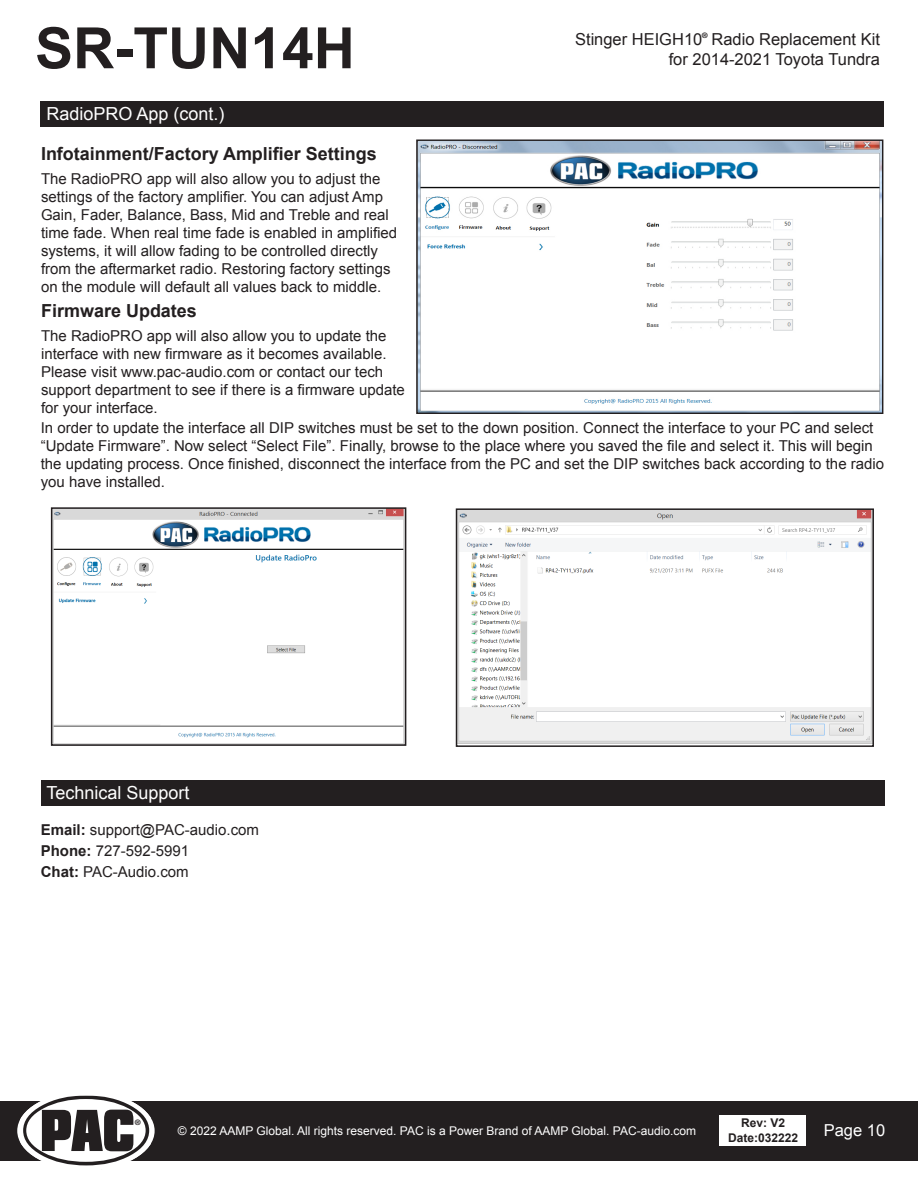
<style>
.page{position:relative;width:918px;height:1188px;background:#fff}
.page>*{position:absolute;margin:0;border:0;box-sizing:border-box;transform-origin:0 0}
.t1{font:700 57px "Arial";color:#231f20}
.numbers{font:700 18px "Arial";color:#231f20}
.t2{font:18px "Arial";color:#fff}
.t3{font:16.5px "Arial";color:#231f20}
.t4{font:16.5px "Arial";color:#fff}
.numbers-2{font:15px/18px "Arial";color:#231f20}
.t5{font:12px "Arial";color:#fff}
.t6{font:700 12px/14.4px "Arial";color:#231f20;text-align:center}
.t7{font:700 7.5px "Helvetica Neue";color:#231f20}
.s1{font-weight:700}
</style>
<div class="page">
<div style="left:0;top:1101px;width:918px;height:60px;background:#231f20"></div>
<svg style="left:21px;top:1095px;width:130px;height:71px"></svg>
<div style="left:720px;top:1116px;width:86px;height:30px;background:#fff"></div>
<img style="left:418px;top:142px;width:463px;height:270px">
<div style="left:416px;top:140px;width:467px;height:274px;border:1px solid #231f20"></div>
<div style="left:41px;top:102px;width:843px;height:25px;background:#231f20"></div>
<img style="left:54px;top:510px;width:349px;height:228px">
<div style="left:51px;top:507px;width:355px;height:239px;border:2px solid #231f20"></div>
<img style="left:459px;top:511px;width:412px;height:233px">
<div style="left:456px;top:508px;width:418px;height:239px;border:2px solid #231f20"></div>
<div style="left:41px;top:780px;width:843px;height:26px;background:#231f20"></div>
<h1 class="t1" style="left:35px;top:10px;width:321px">SR-TUN14H</h1>
<p class="t2" style="left:46px;top:102px;width:180px">RadioPRO App (cont.)</p>
<p class="numbers" style="left:41px;top:141px;width:337px">Infotainment/Factory Amplifier Settings</p>
<p class="numbers-2" style="left:41px;top:170px;width:358px">The RadioPRO app will also allow you to adjust the settings of the factory amplifier. You can adjust Amp Gain, Fader, Balance, Bass, Mid and Treble and real time fade. When real time fade is enabled in amplified systems, it will allow fading to be controlled directly from the aftermarket radio. Restoring factory settings on the module will default all values back to middle.</p>
<p class="t7" style="left:702px;top:30px;width:7px">®</p>
<p class="t3" style="left:575px;top:28px;width:306px">Stinger HEIGH10 Radio Replacement Kit</p>
<p class="t3" style="left:669px;top:48px;width:213px">for 2014-2021 Toyota Tundra</p>
<p class="numbers" style="left:41px;top:298px;width:157px">Firmware Updates</p>
<p class="numbers-2" style="left:41px;top:327px;width:365px">The RadioPRO app will also allow you to update the interface with new firmware as it becomes available.<br>Please visit www.pac-audio.com or contact our tech support department to see if there is a firmware update for your interface.</p>
<p class="numbers-2" style="left:41px;top:419px;width:845px">In order to update the interface all DIP switches must be set to the down position. Connect the interface to your PC and select “Update Firmware”. Now select “Select File”. Finally, browse to the place where you saved the file and select it. This will begin the updating process. Once finished, disconnect the interface from the PC and set the DIP switches back according to the radio you have installed.</p>
<p class="t2" style="left:46px;top:781px;width:145px">Technical Support</p>
<p class="numbers-2" style="left:41px;top:821px;width:220px"><span class="s1">Email:</span> support@PAC-audio.com</p>
<p class="numbers-2" style="left:41px;top:842px;width:150px"><span class="s1">Phone:</span> 727-592-5991</p>
<p class="numbers-2" style="left:41px;top:863px;width:150px"><span class="s1">Chat:</span> PAC-Audio.com</p>
<p class="t7" style="left:135px;top:1117px;width:7px">®</p>
<p class="t6" style="left:728px;top:1116px;width:72px">Rev: V2<br>Date:032222</p>
<p class="t5" style="left:178px;top:1123px;width:520px">© 2022 AAMP Global. All rights reserved. PAC is a Power Brand of AAMP Global. PAC-audio.com</p>
<p class="t4" style="left:824px;top:1119px;width:63px">Page 10</p>
</div>
